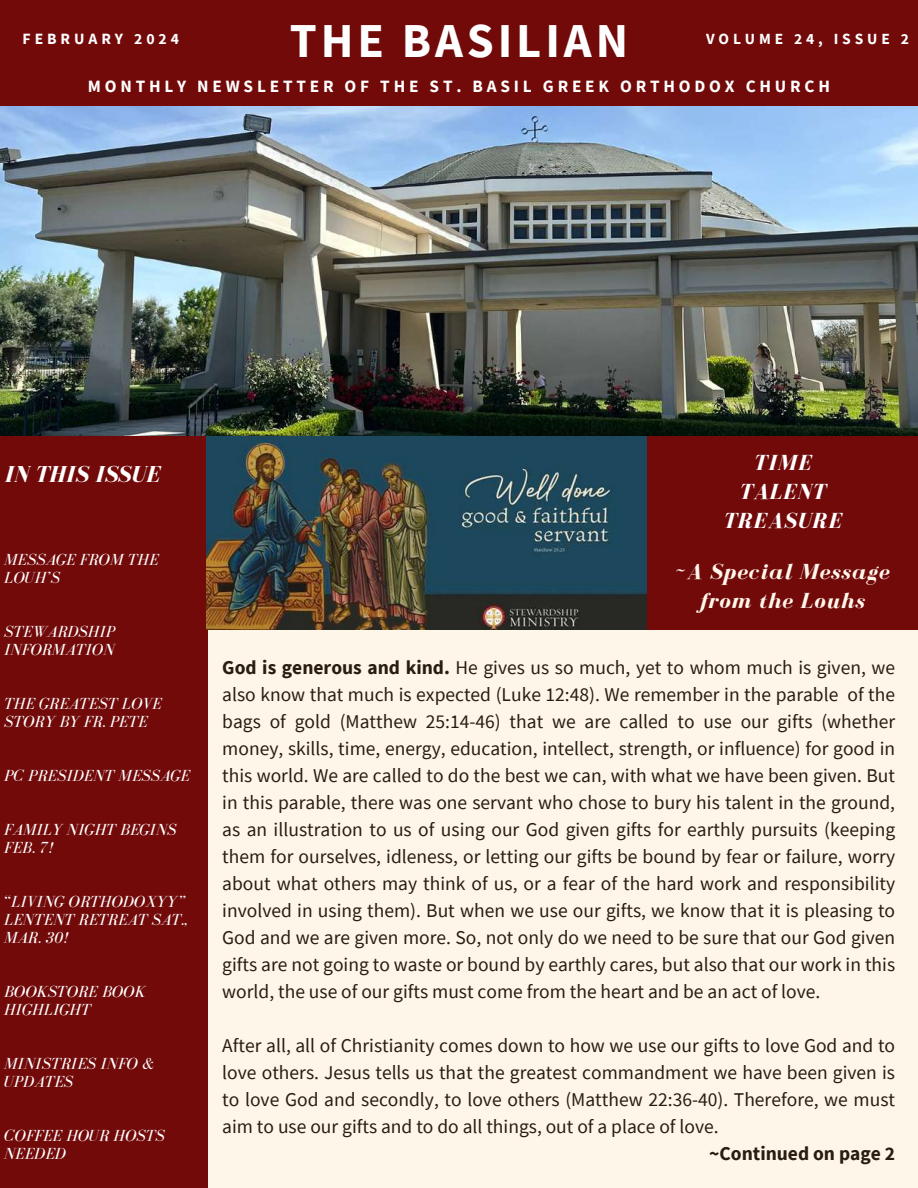
<style>
.page{position:relative;width:918px;height:1188px;background:#fff6ea}
.page>*{position:absolute;margin:0;border:0;box-sizing:border-box;transform-origin:0 0}
.t1{font:700 48.6px "Source Sans Pro";letter-spacing:.08em;color:#fff}
.t2{font:italic 700 23.7px "Bodoni FLF";color:#fff}
.t3{font:italic 700 22.5px/29.2px "Bodoni FLF";letter-spacing:.04em;color:#fff6ea;text-align:center}
.t4{font:italic 700 22.5px/29.2px "Bodoni FLF";letter-spacing:.04em;color:#fff;text-align:center}
.t5{font:19.5px/27px "Source Sans Pro";color:#291d12;text-align:justify}
.t6{font:700 19.5px "Source Sans Pro";color:#291d12}
.t7{font:700 17.25px "Source Sans Pro";letter-spacing:.22em;color:#fff}
.t8{font:italic 16.5px/18px "Bodoni FLF";color:#fff}
.t9{font:700 15.75px "Source Sans Pro";letter-spacing:.25em;color:#fff}
.t10{font:700 15.45px "Source Sans Pro";letter-spacing:.25em;color:#fff}
.s1{font-weight:700}
</style>
<div class="page">
<div style="left:0;top:435px;width:207px;height:753px;background:#720a0a"></div>
<div style="left:0;top:0;width:918px;height:107px;background:#720a0a"></div>
<div style="left:646px;top:435px;width:272px;height:195px;background:#720a0a"></div>
<img style="left:207px;top:435px;width:439px;height:195px">
<img style="left:0;top:107px;width:918px;height:328px">
<p class="t9" style="left:23px;top:29px;width:158px">FEBRUARY 2024</p>
<h1 class="t1" style="left:290px;top:9px;width:340px">THE BASILIAN</h1>
<p class="t7" style="left:88px;top:75px;width:744px">MONTHLY NEWSLETTER OF THE ST. BASIL GREEK ORTHODOX CHURCH</p>
<p class="t10" style="left:706px;top:29px;width:204px">VOLUME 24, ISSUE 2</p>
<p class="t2" style="left:4px;top:461px;width:157px">IN THIS ISSUE</p>
<p class="t8" style="left:4px;top:550px;width:156px">MESSAGE FROM THE<br>LOUH’S</p>
<p class="t8" style="left:4px;top:622px;width:113px">STEWARDSHIP<br>INFORMATION</p>
<p class="t8" style="left:4px;top:694px;width:159px">THE GREATEST LOVE<br>STORY BY FR. PETE</p>
<p class="t8" style="left:4px;top:766px;width:188px">PC PRESIDENT MESSAGE</p>
<p class="t8" style="left:4px;top:820px;width:174px">FAMILY NIGHT BEGINS<br>FEB. 7!</p>
<p class="t8" style="left:4px;top:892px;width:185px">“LIVING ORTHODOXYY”<br>LENTENT RETREAT SAT.,<br>MAR. 30!</p>
<p class="t8" style="left:4px;top:982px;width:143px">BOOKSTORE BOOK<br>HIGHLIGHT</p>
<p class="t8" style="left:4px;top:1054px;width:151px">MINISTRIES INFO &amp;<br>UPDATES</p>
<p class="t8" style="left:4px;top:1126px;width:162px">COFFEE HOUR HOSTS<br>NEEDED</p>
<p class="t4" style="left:723px;top:448px;width:120px">TIME<br>TALENT<br>TREASURE</p>
<p class="t3" style="left:675px;top:557px;width:216px">~A Special Message from the Louhs</p>
<p class="t5" style="left:222px;top:654px;width:674px"><span class="s1">God is generous and kind.</span> He gives us so much, yet to whom much is given, we also know that much is expected (Luke 12:48). We remember in the parable of the bags of gold (Matthew 25:14-46) that we are called to use our gifts (whether money, skills, time, energy, education, intellect, strength, or influence) for good in this world. We are called to do the best we can, with what we have been given. But in this parable, there was one servant who chose to bury his talent in the ground, as an illustration to us of using our God given gifts for earthly pursuits (keeping them for ourselves, idleness, or letting our gifts be bound by fear or failure, worry about what others may think of us, or a fear of the hard work and responsibility involved in using them). But when we use our gifts, we know that it is pleasing to God and we are given more. So, not only do we need to be sure that our God given gifts are not going to waste or bound by earthly cares, but also that our work in this world, the use of our gifts must come from the heart and be an act of love.</p>
<p class="t5" style="left:222px;top:1032px;width:674px">After all, all of Christianity comes down to how we use our gifts to love God and to love others. Jesus tells us that the greatest commandment we have been given is to love God and secondly, to love others (Matthew 22:36-40). Therefore, we must aim to use our gifts and to do all things, out of a place of love.</p>
<p class="t6" style="left:709px;top:1141px;width:187px">~Continued on page 2</p>
</div>
